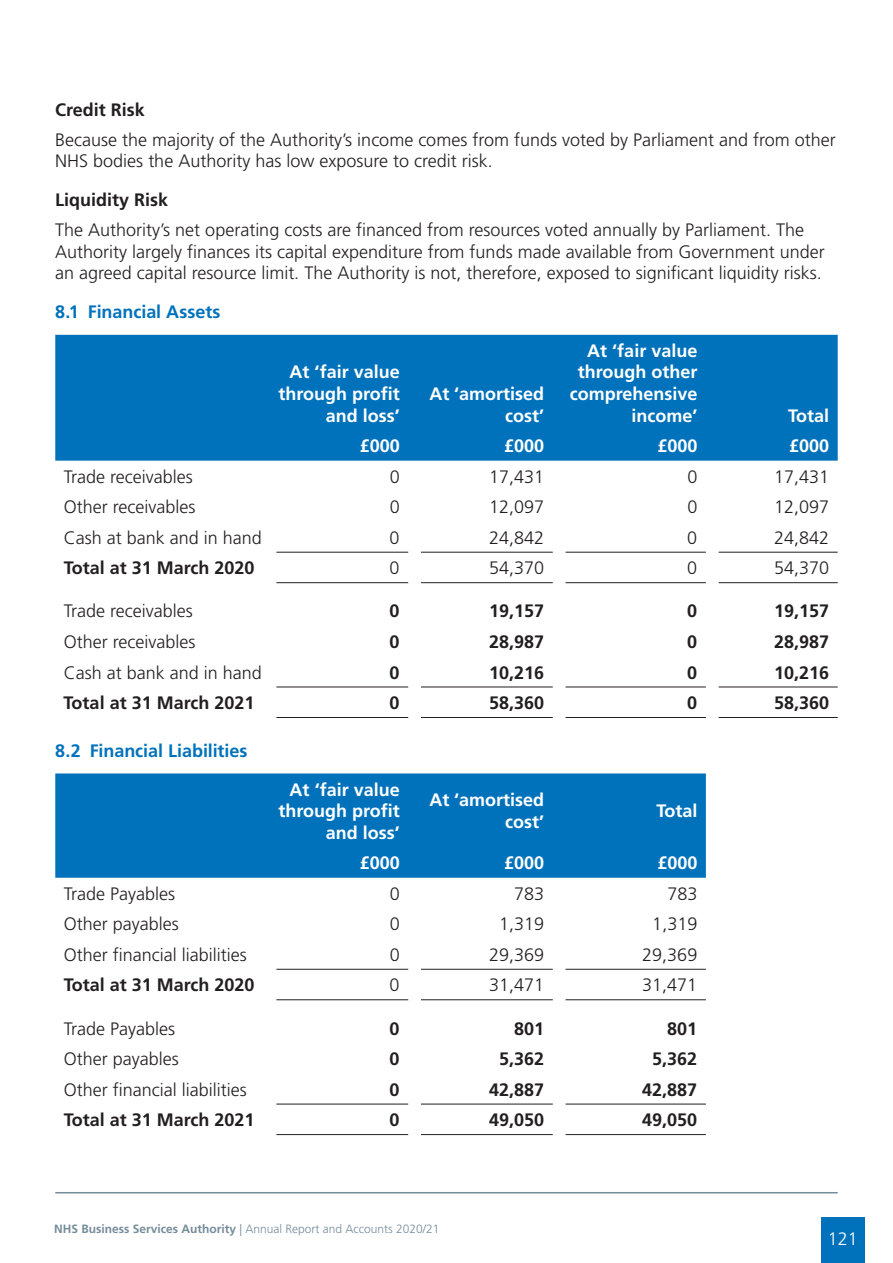
<style>
.page{position:relative;width:893px;height:1263px;background:#fff}
.page>*{position:absolute;margin:0;border:0;box-sizing:border-box;transform-origin:0 0}
.t1{font:300 18px/21.6px "Frutiger LT Std";color:#231f20}
.t2{font:700 18px "Frutiger LT Std";color:#231f20}
.t3{font:700 18px/21.6px "Frutiger LT Std";color:#fff;text-align:right}
.t4{font:700 18px "Frutiger LT Std";letter-spacing:-.005em;color:#0072bc}
.t5{font:300 18px "Frutiger LT Std";color:#fff}
.t6{font:300 12px "Frutiger LT Std";color:#758c99}
.s1{font-weight:700}
</style>
<div class="page">
<hr style="left:55px;top:1192px;width:783px;height:1px;background:#758c99">
<div style="left:821px;top:1217px;width:44px;height:46px;background:#0072bc"></div>
<div style="left:55px;top:335px;width:783px;height:126px;background:#0072bc"></div>
<hr style="left:276px;top:552px;width:132px;height:1px;background:#231f20">
<hr style="left:421px;top:552px;width:132px;height:1px;background:#231f20">
<hr style="left:566px;top:552px;width:140px;height:1px;background:#231f20">
<hr style="left:719px;top:552px;width:119px;height:1px;background:#231f20">
<hr style="left:276px;top:582px;width:132px;height:1px;background:#231f20">
<hr style="left:421px;top:582px;width:132px;height:1px;background:#231f20">
<hr style="left:566px;top:582px;width:140px;height:1px;background:#231f20">
<hr style="left:719px;top:582px;width:119px;height:1px;background:#231f20">
<hr style="left:276px;top:687px;width:132px;height:1px;background:#231f20">
<hr style="left:421px;top:687px;width:132px;height:1px;background:#231f20">
<hr style="left:566px;top:687px;width:140px;height:1px;background:#231f20">
<hr style="left:719px;top:687px;width:119px;height:1px;background:#231f20">
<hr style="left:276px;top:717px;width:132px;height:1px;background:#231f20">
<hr style="left:421px;top:717px;width:132px;height:1px;background:#231f20">
<hr style="left:566px;top:717px;width:140px;height:1px;background:#231f20">
<hr style="left:719px;top:717px;width:119px;height:1px;background:#231f20">
<div style="left:55px;top:773px;width:651px;height:105px;background:#0072bc"></div>
<hr style="left:276px;top:969px;width:132px;height:1px;background:#231f20">
<hr style="left:421px;top:969px;width:132px;height:1px;background:#231f20">
<hr style="left:566px;top:969px;width:140px;height:1px;background:#231f20">
<hr style="left:276px;top:999px;width:132px;height:1px;background:#231f20">
<hr style="left:421px;top:999px;width:132px;height:1px;background:#231f20">
<hr style="left:566px;top:999px;width:140px;height:1px;background:#231f20">
<hr style="left:276px;top:1104px;width:132px;height:1px;background:#231f20">
<hr style="left:421px;top:1104px;width:132px;height:1px;background:#231f20">
<hr style="left:566px;top:1104px;width:140px;height:1px;background:#231f20">
<hr style="left:276px;top:1134px;width:132px;height:1px;background:#231f20">
<hr style="left:421px;top:1134px;width:132px;height:1px;background:#231f20">
<hr style="left:566px;top:1134px;width:140px;height:1px;background:#231f20">
<p class="t2" style="left:55px;top:99px;width:91px">Credit Risk</p>
<p class="t1" style="left:55px;top:129px;width:782px">Because the majority of the Authority’s income comes from funds voted by Parliament and from other<br>NHS bodies the Authority has low exposure to credit risk.</p>
<p class="t2" style="left:55px;top:189px;width:115px">Liquidity Risk</p>
<p class="t1" style="left:55px;top:219px;width:771px">The Authority’s net operating costs are financed from resources voted annually by Parliament. The<br>Authority largely finances its capital expenditure from funds made available from Government under an agreed capital resource limit. The Authority is not, therefore, exposed to significant liquidity risks.</p>
<p class="t4" style="left:55px;top:301px;width:167px">8.1 Financial Assets</p>
<p class="t3" style="left:278px;top:361px;width:123px">At ‘fair value through profit and loss’</p>
<p class="t3" style="left:429px;top:383px;width:116px">At ‘amortised cost’</p>
<p class="t3" style="left:570px;top:340px;width:129px">At ‘fair value through other comprehensive income’</p>
<p class="t3" style="left:788px;top:405px;width:43px">Total</p>
<p class="t3" style="left:360px;top:435px;width:42px">£000</p>
<p class="t3" style="left:504px;top:435px;width:42px">£000</p>
<p class="t3" style="left:657px;top:435px;width:42px">£000</p>
<p class="t3" style="left:789px;top:435px;width:42px">£000</p>
<p class="t1" style="left:64px;top:466px;width:131px">Trade receivables</p>
<p class="t1" style="left:390px;top:466px;width:12px">0</p>
<p class="t1" style="left:489px;top:466px;width:57px">17,431</p>
<p class="t1" style="left:687px;top:466px;width:12px">0</p>
<p class="t1" style="left:774px;top:466px;width:57px">17,431</p>
<p class="t1" style="left:64px;top:496px;width:133px">Other receivables</p>
<p class="t1" style="left:390px;top:496px;width:12px">0</p>
<p class="t1" style="left:489px;top:496px;width:57px">12,097</p>
<p class="t1" style="left:687px;top:496px;width:12px">0</p>
<p class="t1" style="left:774px;top:496px;width:57px">12,097</p>
<p class="t1" style="left:64px;top:527px;width:200px">Cash at bank and in hand</p>
<p class="t1" style="left:390px;top:527px;width:12px">0</p>
<p class="t1" style="left:489px;top:527px;width:57px">24,842</p>
<p class="t1" style="left:687px;top:527px;width:12px">0</p>
<p class="t1" style="left:774px;top:527px;width:57px">24,842</p>
<p class="t2" style="left:64px;top:557px;width:192px">Total at 31 March 2020</p>
<p class="t1" style="left:390px;top:557px;width:12px">0</p>
<p class="t1" style="left:489px;top:557px;width:57px">54,370</p>
<p class="t1" style="left:687px;top:557px;width:12px">0</p>
<p class="t1" style="left:774px;top:557px;width:57px">54,370</p>
<p class="t1" style="left:64px;top:601px;width:131px">Trade receivables</p>
<p class="t2" style="left:390px;top:601px;width:12px">0</p>
<p class="t2" style="left:489px;top:601px;width:57px">19,157</p>
<p class="t2" style="left:687px;top:601px;width:12px">0</p>
<p class="t2" style="left:774px;top:601px;width:57px">19,157</p>
<p class="t1" style="left:64px;top:631px;width:133px">Other receivables</p>
<p class="t2" style="left:390px;top:631px;width:12px">0</p>
<p class="t2" style="left:489px;top:631px;width:57px">28,987</p>
<p class="t2" style="left:687px;top:631px;width:12px">0</p>
<p class="t2" style="left:774px;top:631px;width:57px">28,987</p>
<p class="t1" style="left:64px;top:662px;width:200px">Cash at bank and in hand</p>
<p class="t2" style="left:390px;top:662px;width:12px">0</p>
<p class="t2" style="left:489px;top:662px;width:57px">10,216</p>
<p class="t2" style="left:687px;top:662px;width:12px">0</p>
<p class="t2" style="left:774px;top:662px;width:57px">10,216</p>
<p class="t2" style="left:64px;top:692px;width:192px">Total at 31 March 2021</p>
<p class="t2" style="left:390px;top:692px;width:12px">0</p>
<p class="t2" style="left:489px;top:692px;width:57px">58,360</p>
<p class="t2" style="left:687px;top:692px;width:12px">0</p>
<p class="t2" style="left:774px;top:692px;width:57px">58,360</p>
<p class="t4" style="left:55px;top:740px;width:194px">8.2 Financial Liabilities</p>
<p class="t3" style="left:278px;top:778px;width:123px">At ‘fair value through profit and loss’</p>
<p class="t3" style="left:429px;top:789px;width:116px">At ‘amortised cost’</p>
<p class="t3" style="left:656px;top:800px;width:43px">Total</p>
<p class="t3" style="left:360px;top:852px;width:42px">£000</p>
<p class="t3" style="left:504px;top:852px;width:42px">£000</p>
<p class="t3" style="left:657px;top:852px;width:42px">£000</p>
<p class="t1" style="left:64px;top:883px;width:113px">Trade Payables</p>
<p class="t1" style="left:390px;top:883px;width:12px">0</p>
<p class="t1" style="left:514px;top:883px;width:32px">783</p>
<p class="t1" style="left:667px;top:883px;width:32px">783</p>
<p class="t1" style="left:64px;top:913px;width:117px">Other payables</p>
<p class="t1" style="left:390px;top:913px;width:12px">0</p>
<p class="t1" style="left:499px;top:913px;width:47px">1,319</p>
<p class="t1" style="left:652px;top:913px;width:47px">1,319</p>
<p class="t1" style="left:64px;top:944px;width:184px">Other financial liabilities</p>
<p class="t1" style="left:390px;top:944px;width:12px">0</p>
<p class="t1" style="left:489px;top:944px;width:57px">29,369</p>
<p class="t1" style="left:642px;top:944px;width:57px">29,369</p>
<p class="t2" style="left:64px;top:974px;width:192px">Total at 31 March 2020</p>
<p class="t1" style="left:390px;top:974px;width:12px">0</p>
<p class="t1" style="left:489px;top:974px;width:57px">31,471</p>
<p class="t1" style="left:642px;top:974px;width:57px">31,471</p>
<p class="t1" style="left:64px;top:1018px;width:113px">Trade Payables</p>
<p class="t2" style="left:390px;top:1018px;width:12px">0</p>
<p class="t2" style="left:514px;top:1018px;width:32px">801</p>
<p class="t2" style="left:667px;top:1018px;width:32px">801</p>
<p class="t1" style="left:64px;top:1048px;width:117px">Other payables</p>
<p class="t2" style="left:390px;top:1048px;width:12px">0</p>
<p class="t2" style="left:499px;top:1048px;width:47px">5,362</p>
<p class="t2" style="left:652px;top:1048px;width:47px">5,362</p>
<p class="t1" style="left:64px;top:1079px;width:184px">Other financial liabilities</p>
<p class="t2" style="left:390px;top:1079px;width:12px">0</p>
<p class="t2" style="left:489px;top:1079px;width:57px">42,887</p>
<p class="t2" style="left:642px;top:1079px;width:57px">42,887</p>
<p class="t2" style="left:64px;top:1109px;width:192px">Total at 31 March 2021</p>
<p class="t2" style="left:390px;top:1109px;width:12px">0</p>
<p class="t2" style="left:489px;top:1109px;width:57px">49,050</p>
<p class="t2" style="left:642px;top:1109px;width:57px">49,050</p>
<p class="t6" style="left:54px;top:1222px;width:387px"><span class="s1">NHS Business Services Authority</span> | Annual Report and Accounts 2020/21</p>
<p class="t5" style="left:828px;top:1229px;width:32px">121</p>
</div>
